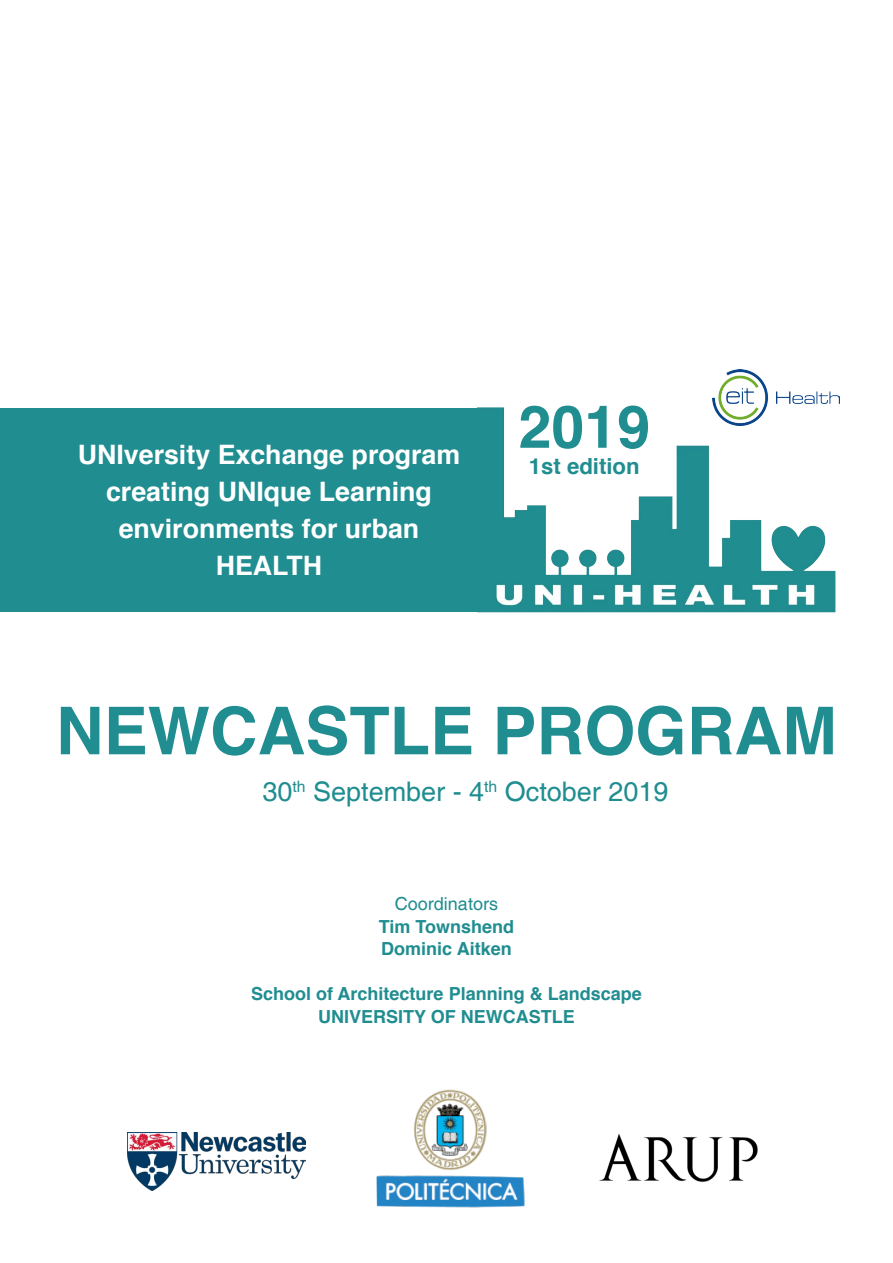
<style>
.page{position:relative;width:893px;height:1263px;background:#fff}
.page>*{position:absolute;margin:0;border:0;box-sizing:border-box;transform-origin:0 0}
.t1{font:700 66px "Helvetica";color:#208d90}
.t2{font:700 59.1px "Helvetica";color:#208d90}
.t3{font:27px "Helvetica";color:#208d90}
.t4{font:700 26.85px/37.2px "Helvetica";color:#fff;text-align:center}
.t5{font:700 22.2px "Helvetica";color:#208d90}
.t6{font:700 18px/22.5px "Helvetica";color:#208d90}
.t7{font:18px "Helvetica";color:#208d90}
</style>
<div class="page">
<div style="left:0;top:408px;width:481px;height:203px;background:#208d90"></div>
<img style="left:599px;top:1133px;width:159px;height:49px">
<img style="left:128px;top:1132px;width:177px;height:59px">
<img style="left:376px;top:1089px;width:149px;height:119px">
<img style="left:726px;top:370px;width:114px;height:34px">
<img style="left:478px;top:377px;width:361px;height:236px">
<h3 class="t4" style="left:78px;top:436px;width:384px">UNIversity Exchange program creating UNIque Learning environments for urban<br>HEALTH</h3>
<h2 class="t2" style="left:518px;top:379px;width:133px">2019</h2>
<p class="t5" style="left:529px;top:449px;width:112px">1st edition</p>
<h1 class="t1" style="left:56px;top:678px;width:782px">NEWCASTLE PROGRAM</h1>
<h3 class="t3" style="left:262px;top:776px;width:407px">30<sup>th</sup> September - 4<sup>th</sup> October 2019</h3>
<p class="t7" style="left:395px;top:894px;width:105px">Coordinators</p>
<p class="t6" style="left:379px;top:915px;width:137px">Tim Townshend<br>Dominic Aitken</p>
<p class="t6" style="left:251px;top:983px;width:392px;text-align:center">School of Architecture Planning &amp; Landscape<br>UNIVERSITY OF NEWCASTLE</p>
</div>
